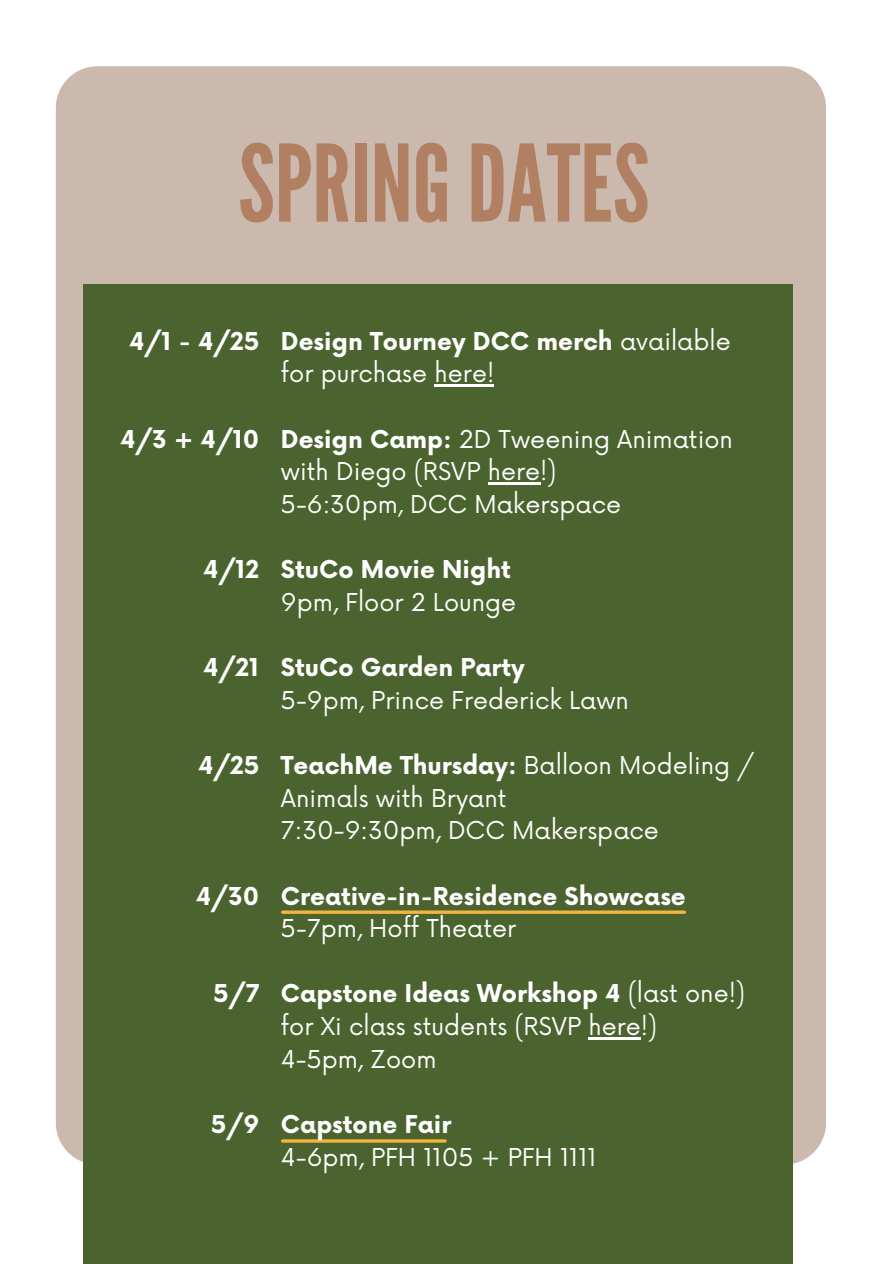
<style>
.page{position:relative;width:894px;height:1264px;background:#fff}
.page>*{position:absolute;margin:0;border:0;box-sizing:border-box;transform-origin:0 0}
.t1{font:106.35px "League Gothic";color:#b17f62}
.t2{font:24px/32.7px "Now";color:#fff}
.t3{font:700 24px "Now";color:#fff}
.s1{font-weight:700}
</style>
<div class="page">
<div style="left:56px;top:66px;width:769px;height:1097px;background:#cbb9ae"></div>
<div style="left:83px;top:284px;width:709px;height:979px;background:#4b642f"></div>
<hr style="left:282px;top:910px;width:402px;height:3px;background:#f6b33e">
<hr style="left:282px;top:1139px;width:163px;height:3px;background:#f6b33e">
<hr style="left:434px;top:384px;width:60px;height:3px;background:#fff">
<hr style="left:487px;top:482px;width:53px;height:2px;background:#fff">
<hr style="left:588px;top:1037px;width:52px;height:2px;background:#fff">
<h1 class="t1" style="left:238px;top:122px;width:412px">SPRINGDATES</h1>
<p class="t3" style="left:129px;top:328px;width:131px">4/1 - 4/25</p>
<p class="t3" style="left:120px;top:426px;width:141px">4/3 + 4/10</p>
<p class="t3" style="left:203px;top:556px;width:57px">4/12</p>
<p class="t3" style="left:203px;top:654px;width:57px">4/21</p>
<p class="t3" style="left:198px;top:752px;width:63px">4/25</p>
<p class="t3" style="left:196px;top:882px;width:65px">4/30</p>
<p class="t3" style="left:213px;top:980px;width:47px">5/7</p>
<p class="t3" style="left:211px;top:1111px;width:50px">5/9</p>
<p class="t2" style="left:281px;top:326px;width:451px"><span class="s1">Design Tourney DCC merch</span> available for purchase here!</p>
<p class="t2" style="left:281px;top:424px;width:453px"><span class="s1">Design Camp:</span> 2D Tweening Animation with Diego (RSVP here!)<br>5-6:30pm, DCC Makerspace</p>
<p class="t3" style="left:281px;top:556px;width:231px">StuCo Movie Night</p>
<p class="t2" style="left:281px;top:587px;width:237px">9pm, Floor 2 Lounge</p>
<p class="t3" style="left:281px;top:654px;width:245px">StuCo Garden Party</p>
<p class="t2" style="left:281px;top:685px;width:349px">5-9pm, Prince Frederick Lawn</p>
<p class="t2" style="left:281px;top:750px;width:474px"><span class="s1">TeachMe Thursday:</span> Balloon Modeling /<br>Animals with Bryant<br>7:30-9:30pm, DCC Makerspace</p>
<p class="t3" style="left:281px;top:882px;width:406px">Creative-in-Residence Showcase</p>
<p class="t2" style="left:281px;top:913px;width:237px">5-7pm, Hoff Theater</p>
<p class="t2" style="left:281px;top:978px;width:465px"><span class="s1">Capstone Ideas Workshop 4</span> (last one!) for Xi class students (RSVP here!)<br>4-5pm, Zoom</p>
<p class="t3" style="left:281px;top:1111px;width:172px">Capstone Fair</p>
<p class="t2" style="left:281px;top:1141px;width:317px">4-6pm, PFH 1105 + PFH 1111</p>
</div>
